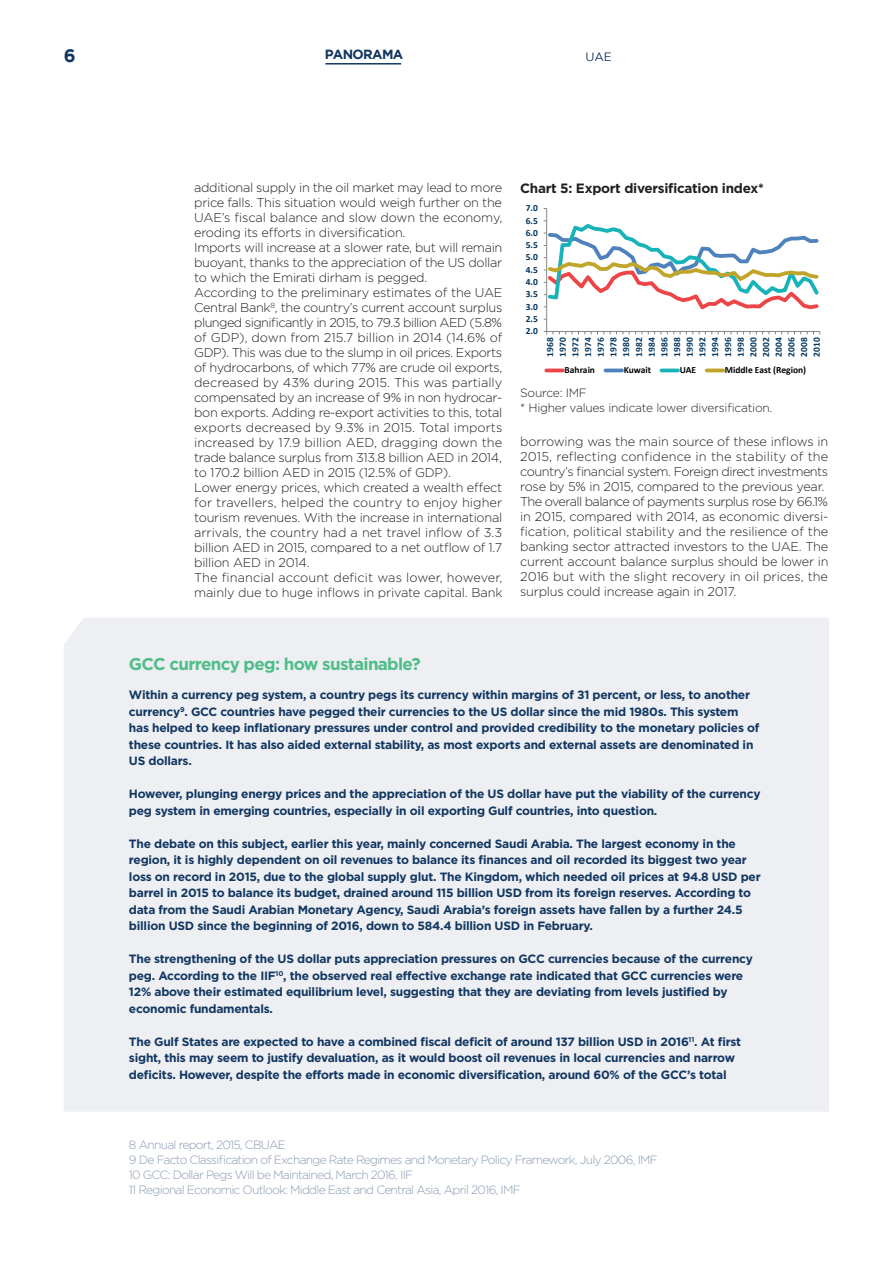
<style>
.page{position:relative;width:893px;height:1263px;background:#fff}
.page>*{position:absolute;margin:0;border:0;box-sizing:border-box;transform-origin:0 0}
.t1{font:700 18px "Gotham";color:#113761}
.Exergue{font:700 16.95px "Gotham";letter-spacing:-.04em;color:#50bd88}
.t2{font:700 13.5px "Gotham";letter-spacing:-.02em;color:#231f20}
.t3{font:700 13.2px "Gotham";letter-spacing:-.045em;color:#113761}
.Texte_courant{font:300 12.75px/15px "Gotham";letter-spacing:-.02em;color:#231f20;text-align:justify}
.ENCADRÉ{font:700 12px/16.5px "Gotham";letter-spacing:-.02em;color:#113761}
.NOTE_DE_BAS_DE_PAGE{font:300 12px "Gotham";letter-spacing:-.06em;color:#8a9ab3}
.Texte_courant-2{font:300 12px "Gotham";letter-spacing:-.02em;color:#231f20}
.t4{font:12px "Gotham";color:#113761}
.t5{font:700 9.45px/12.8px "Calibri";letter-spacing:-.005em;color:#03365f;text-align:justify}
.t6{font:700 9.45px "Calibri";letter-spacing:-.005em;color:#000}
</style>
<div class="page">
<hr style="left:325px;top:63px;width:76px;height:2px;background:#113761">
<div style="left:64px;top:618px;width:765px;height:494px;background:#eeeff3"></div>
<hr style="left:546px;top:209px;width:1px;height:122px;background:#868686">
<hr style="left:547px;top:331px;width:273px;height:1px;background:#868686">
<svg style="left:544px;top:220px;width:275px;height:93px"></svg>
<hr style="left:546px;top:369px;width:17px;height:3px;background:#ed4447">
<hr style="left:605px;top:369px;width:17px;height:3px;background:#4f81bd">
<hr style="left:661px;top:369px;width:17px;height:3px;background:#18b3b9">
<hr style="left:707px;top:369px;width:16px;height:3px;background:#c1a52a">
<h1 class="t1" style="left:64px;top:45px;width:13px">6</h1>
<p class="t3" style="left:325px;top:47px;width:80px">PANORAMA</p>
<p class="t4" style="left:585px;top:50px;width:28px">UAE</p>
<p class="Texte_courant" style="left:194px;top:180px;width:310px">additional supply in the oil market may lead to more price falls. This situation would weigh further on the UAE’s fiscal balance and slow down the economy, eroding its efforts in diversification.</p>
<p class="Texte_courant" style="left:194px;top:240px;width:310px">Imports will increase at a slower rate, but will remain buoyant, thanks to the appreciation of the US dollar to which the Emirati dirham is pegged.</p>
<p class="Texte_courant" style="left:194px;top:285px;width:310px">According to the preliminary estimates of the UAE Central Bank<sup>8</sup>, the country’s current account surplus plunged significantly in 2015, to 79.3 billion AED (5.8% of GDP), down from 215.7 billion in 2014 (14.6% of GDP). This was due to the slump in oil prices. Exports of hydrocarbons, of which 77% are crude oil exports, decreased by 43% during 2015. This was partially compensated by an increase of 9% in non hydrocar&shy;bon exports. Adding re-export activities to this, total exports decreased by 9.3% in 2015. Total imports increased by 17.9 billion AED, dragging down the trade balance surplus from 313.8 billion AED in 2014, to 170.2 billion AED in 2015 (12.5% of GDP).</p>
<p class="Texte_courant" style="left:194px;top:480px;width:310px">Lower energy prices, which created a wealth effect for travellers, helped the country to enjoy higher tourism revenues. With the increase in international arrivals, the country had a net travel inflow of 3.3 billion AED in 2015, compared to a net outflow of 1.7 billion AED in 2014.</p>
<p class="Texte_courant" style="left:194px;top:570px;width:310px">The financial account deficit was lower, however, mainly due to huge inflows in private capital. Bank</p>
<p class="t2" style="left:520px;top:180px;width:245px">Chart 5: Export diversification index*</p>
<p class="t5" style="left:526px;top:201px;width:14px">7.0</p>
<p class="t5" style="left:526px;top:214px;width:14px">6.5</p>
<p class="t5" style="left:526px;top:226px;width:14px">6.0</p>
<p class="t5" style="left:526px;top:238px;width:14px">5.5</p>
<p class="t5" style="left:526px;top:250px;width:14px">5.0</p>
<p class="t5" style="left:526px;top:263px;width:14px">4.5</p>
<p class="t5" style="left:526px;top:275px;width:14px">4.0</p>
<p class="t5" style="left:526px;top:287px;width:14px">3.5</p>
<p class="t5" style="left:526px;top:300px;width:14px">3.0</p>
<p class="t5" style="left:526px;top:312px;width:14px">2.5</p>
<p class="t5" style="left:526px;top:324px;width:14px">2.0</p>
<p class="t5" style="left:543px;top:357px;width:21px;rotate:-90deg">1968<br>1970<br>1972<br>1974<br>1976<br>1978<br>1980<br>1982<br>1984<br>1986<br>1988<br>1990<br>1992<br>1994<br>1996<br>1998<br>2000<br>2002<br>2004<br>2006<br>2008<br>2010</p>
<p class="t6" style="left:565px;top:364px;width:32px">Bahrain</p>
<p class="t6" style="left:624px;top:364px;width:29px">Kuwait</p>
<p class="t6" style="left:680px;top:364px;width:18px">UAE</p>
<p class="t6" style="left:725px;top:364px;width:83px">Middle East (Region)</p>
<p class="Texte_courant-2" style="left:520px;top:385px;width:68px">Source: IMF</p>
<p class="Texte_courant-2" style="left:520px;top:400px;width:254px">* Higher values indicate lower diversification.</p>
<p class="Texte_courant" style="left:520px;top:434px;width:310px">borrowing was the main source of these inflows in 2015, reflecting confidence in the stability of the country’s financial system. Foreign direct investments rose by 5% in 2015, compared to the previous year.</p>
<p class="Texte_courant" style="left:520px;top:494px;width:310px">The overall balance of payments surplus rose by 66.1% in 2015, compared with 2014, as economic diversi&shy;fication, political stability and the resilience of the banking sector attracted investors to the UAE. The current account balance surplus should be lower in 2016 but with the slight recovery in oil prices, the surplus could increase again in 2017.</p>
<p class="Exergue" style="left:129px;top:654px;width:293px">GCC currency peg: how sustainable?</p>
<p class="ENCADRÉ" style="left:129px;top:686px;width:632px">Within a currency peg system, a country pegs its currency within margins of ±1 percent, or less, to another currency<sup>9</sup>. GCC countries have pegged their currencies to the US dollar since the mid 1980s. This system has helped to keep inflationary pressures under control and provided credibility to the monetary policies of these countries. It has also aided external stability, as most exports and external assets are denominated in US dollars.</p>
<p class="ENCADRÉ" style="left:129px;top:785px;width:633px">However, plunging energy prices and the appreciation of the US dollar have put the viability of the currency peg system in emerging countries, especially in oil exporting Gulf countries, into question.</p>
<p class="ENCADRÉ" style="left:129px;top:835px;width:633px">The debate on this subject, earlier this year, mainly concerned Saudi Arabia. The largest economy in the region, it is highly dependent on oil revenues to balance its finances and oil recorded its biggest two year loss on record in 2015, due to the global supply glut. The Kingdom, which needed oil prices at 94.8 USD per barrel in 2015 to balance its budget, drained around 115 billion USD from its foreign reserves. According to data from the Saudi Arabian Monetary Agency, Saudi Arabia’s foreign assets have fallen by a further 24.5 billion USD since the beginning of 2016, down to 584.4 billion USD in February.</p>
<p class="ENCADRÉ" style="left:129px;top:950px;width:625px">The strengthening of the US dollar puts appreciation pressures on GCC currencies because of the currency peg. According to the IIF<sup>10</sup>, the observed real effective exchange rate indicated that GCC currencies were 12% above their estimated equilibrium level, suggesting that they are deviating from levels justified by economic fundamentals.</p>
<p class="ENCADRÉ" style="left:129px;top:1033px;width:614px">The Gulf States are expected to have a combined fiscal deficit of around 137 billion USD in 2016<sup>11</sup>. At first sight, this may seem to justify devaluation, as it would boost oil revenues in local currencies and narrow deficits. However, despite the efforts made in economic diversification, around 60% of the GCC’s total</p>
<p class="NOTE_DE_BAS_DE_PAGE" style="left:129px;top:1137px;width:158px">8 Annual report, 2015, CBUAE</p>
<p class="NOTE_DE_BAS_DE_PAGE" style="left:129px;top:1152px;width:530px">9 De Facto Classification of Exchange Rate Regimes and Monetary Policy Framework, July 2006, IMF</p>
<p class="NOTE_DE_BAS_DE_PAGE" style="left:129px;top:1167px;width:286px">10 GCC: Dollar Pegs Will be Maintained, March 2016, IIF</p>
<p class="NOTE_DE_BAS_DE_PAGE" style="left:129px;top:1182px;width:393px">11 Regional Economic Outlook: Middle East and Central Asia, April 2016, IMF</p>
</div>
